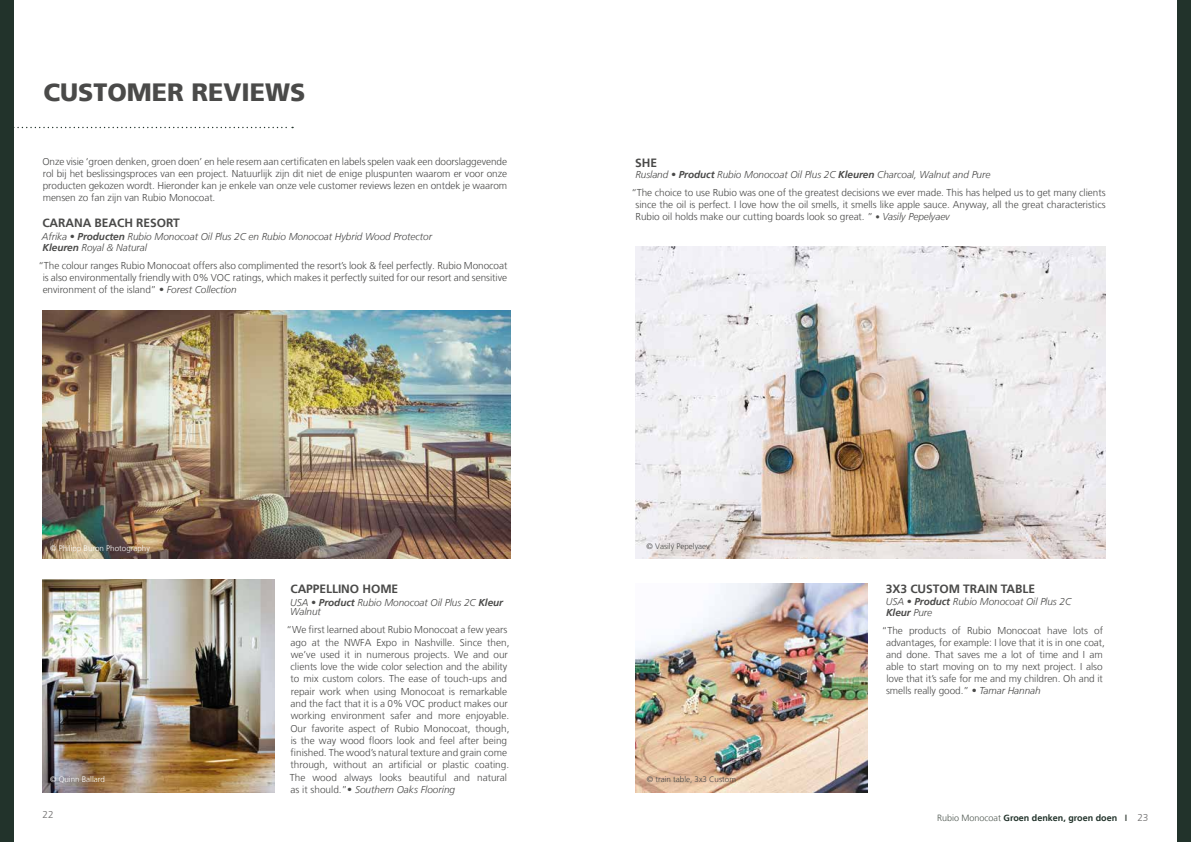
<style>
.page{position:relative;width:1191px;height:842px;background:#fff}
.page>*{position:absolute;margin:0;border:0;box-sizing:border-box;transform-origin:0 0}
.t1{font:900 25px "Frutiger 75";color:#4a4a49}
.t2{font:700 12px "Frutiger LT";letter-spacing:-.005em;color:#4a4a49}
.t3{font:300 10px/12.3px "Frutiger LT";letter-spacing:-.005em;color:#4a4a49}
.t4{font:italic 300 10px/11px "Frutiger LT";letter-spacing:-.005em;color:#4a4a49}
.t5{font:300 10px "Frutiger LT";color:#706f6f}
.t6{font:700 9px "Frutiger LT";color:#22332b}
.t7{font:300 8px "Frutiger LT";color:#fff}
.t8{font:300 8px "Frutiger LT";color:#4a4a49}
.s1{font-weight:700}
.s2{font-style:italic}
.s3{font-weight:700;font-style:italic}
.s4{font-family:"Frutiger LT Std";font-weight:700;font-stretch:condensed;font-size:9px}
.s5{font-weight:300;color:#4d564f}
.s6{color:#4d564f}
.s7{font-weight:300;font-size:10px;color:#706f6f}
</style>
<div class="page">
<div style="left:0;top:0;width:14px;height:842px;background:#22332b"></div>
<div style="left:1176px;top:0;width:15px;height:842px;background:#22332b"></div>
<img style="left:635px;top:247px;width:471px;height:311px">
<img style="left:42px;top:311px;width:468px;height:247px">
<img style="left:635px;top:584px;width:233px;height:208px">
<img style="left:42px;top:580px;width:233px;height:213px">
<svg style="left:14px;top:127px;width:279px;height:1px"></svg>
<h1 class="t1" style="left:43px;top:77px;width:263px">CUSTOMER REVIEWS</h1>
<p class="t3" style="left:42px;top:156px;width:466px;line-height:12px;text-align:justify">Onze visie ‘groen denken, groen doen’ en hele resem aan certificaten en labels spelen vaak een doorslaggevende rol bij het beslissingsproces van een project. Natuurlijk zijn dit niet de enige pluspunten waarom er voor onze producten gekozen wordt. Hieronder kan je enkele van onze vele customer reviews lezen en ontdek je waarom mensen zo fan zijn van Rubio Monocoat.</p>
<p class="t2" style="left:42px;top:216px;width:139px">CARANA BEACH RESORT</p>
<p class="t4" style="left:42px;top:231px;width:392px">Afrika • <span class="s1">Producten</span> Rubio Monocoat Oil Plus 2C en Rubio Monocoat Hybrid Wood Protector<br><span class="s1">Kleuren</span> Royal &amp; Natural</p>
<p class="t3" style="left:43px;top:259px;width:466px;line-height:12px;text-align:justify;text-indent:-4px">“The colour ranges Rubio Monocoat offers also complimented the resort’s look &amp; feel perfectly. Rubio Monocoat is also environmentally friendly with 0% VOC ratings, which makes it perfectly suited for our resort and sensitive environment of the island” • <span class="s2">Forest Collection</span></p>
<p class="t2" style="left:635px;top:156px;width:23px">SHE</p>
<p class="t3" style="left:631px;top:166px;width:476px;line-height:17.7px;text-indent:4px"><span class="s2">Rusland •</span> <span class="s3">Product</span> <span class="s2">Rubio Monocoat Oil Plus 2C</span> <span class="s3">Kleuren</span> <span class="s2">Charcoal, Walnut and Pure<br></span>“The choice to use Rubio was one of the greatest decisions we ever made. This has helped us to get many clients</p>
<p class="t3" style="left:635px;top:198px;width:471px;line-height:12px">since the oil is perfect. I love how the oil smells, it smells like apple sauce. Anyway, all the great characteristics<br>Rubio oil holds make our cutting boards look so great. ” <span class="s4">•</span> <span class="s2">Vasily Pepelyaev</span></p>
<p class="t7" style="left:50px;top:544px;width:101px">© Philipp Buron Photography</p>
<p class="t8" style="left:646px;top:541px;width:65px">© Vasily Pepelyaev</p>
<p class="t2" style="left:290px;top:582px;width:109px">CAPPELLINO HOME</p>
<p class="t4" style="left:290px;top:597px;width:214px;line-height:9.9px">USA • <span class="s1">Product</span> Rubio Monocoat Oil Plus 2C <span class="s1">Kleur<br></span>Walnut</p>
<p class="t3" style="left:290px;top:624px;width:221px;text-indent:-3px">“We first learned about Rubio Monocoat a few years ago at the NWFA Expo in Nashville. Since then, we’ve used it in numerous projects. We and our clients love the wide color selection and the ability to mix custom colors. The ease of touch-ups and repair work when using Monocoat is remarkable and the fact that it is a 0% VOC product makes our working environment safer and more enjoyable.<br>Our favorite aspect of Rubio Monocoat, though, is the way wood floors look and feel after being finished. The wood’s natural texture and grain come through, without an artificial or plastic coating.<br>The wood always looks beautiful and natural as it should.”• <span class="s2">Southern Oaks Flooring</span></p>
<p class="t7" style="left:50px;top:775px;width:56px">© Quinn Ballard</p>
<p class="t8" style="left:647px;top:775px;width:91px">© train table, 3x3 Custom</p>
<p class="t5" style="left:43px;top:809px;width:13px">22</p>
<p class="t2" style="left:886px;top:582px;width:151px">3X3 CUSTOM TRAIN TABLE</p>
<p class="t4" style="left:885px;top:596px;width:187px">USA • <span class="s1">Product</span> Rubio Monocoat Oil Plus 2C<br><span class="s1">Kleur</span> Pure</p>
<p class="t3" style="left:886px;top:625px;width:220px;line-height:12px;text-indent:-4px">“The products of Rubio Monocoat have lots of advantages, for example: I love that it is in one coat, and done. That saves me a lot of time and I am able to start moving on to my next project. I also love that it’s safe for me and my children. Oh and it smells really good.” • <span class="s2">Tamar Hannah</span></p>
<p class="t6" style="left:937px;top:813px;width:213px"><span class="s5">Rubio Monocoat</span> Groen denken, groen doen <span class="s6">I</span> <span class="s7">23</span></p>
</div>
